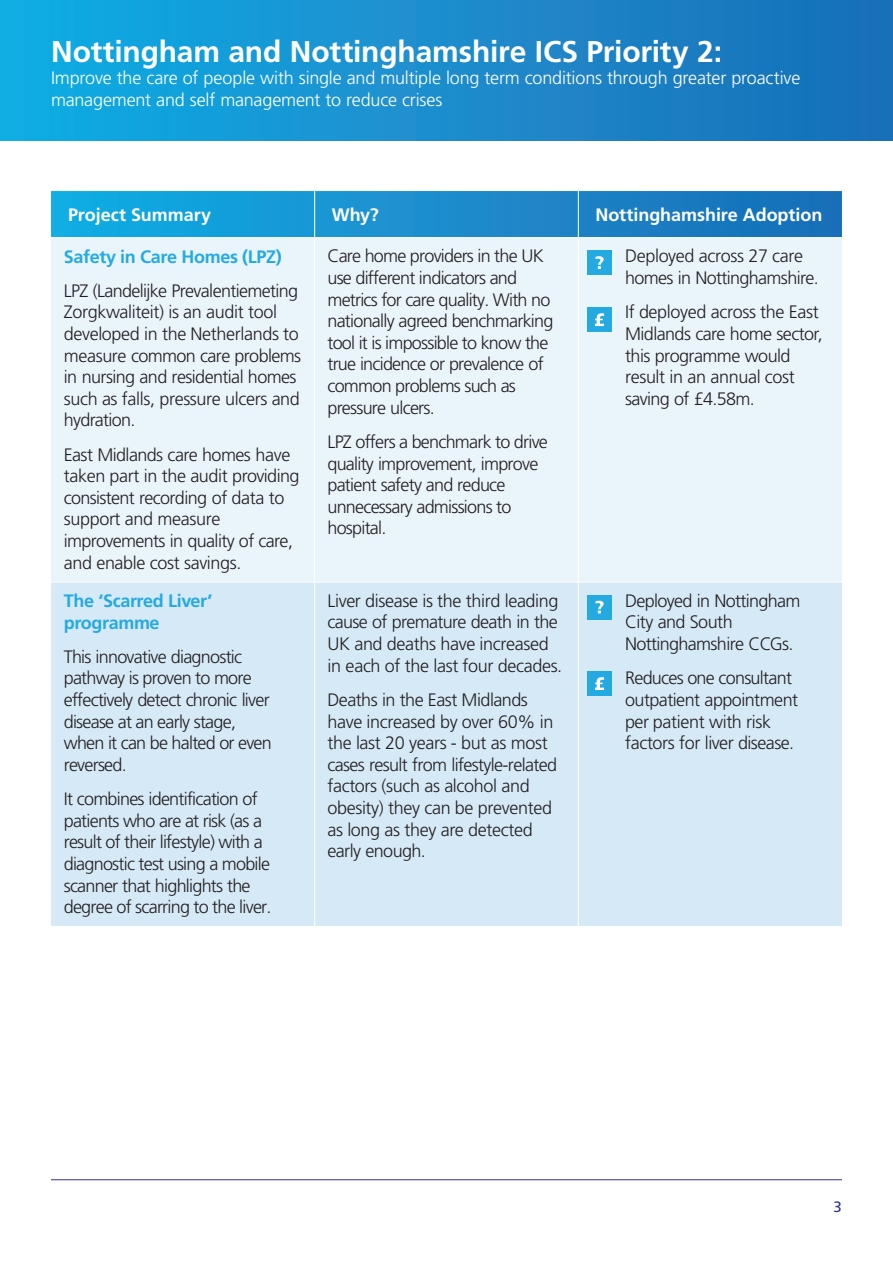
<style>
.page{position:relative;width:893px;height:1263px;background:#fff}
.page>*{position:absolute;margin:0;border:0;box-sizing:border-box;transform-origin:0 0}
.Heading{font:700 30px "Frutiger";letter-spacing:-.005em;color:#fff}
.Table_Text{font:300 18px/21.6px "Frutiger LT Std";letter-spacing:-.035em;color:#231f20}
.Heading-2{font:300 18px/21.6px "Frutiger";letter-spacing:-.01em;color:#fff}
.Pink_Bullets{font:700 18px "Frutiger";color:#fff}
.Table_Text-2{font:700 18px/21.6px "Frutiger";letter-spacing:-.02em;color:#24aae1}
.t1{font:15px "Frutiger";color:#2e3092}
.s1{font-family:"Frutiger";font-weight:700;color:#24aae1}
</style>
<div class="page">
<hr style="left:51px;top:1179px;width:791px;height:1px;background:#2e3092">
<div style="left:0;top:0;width:893px;height:140px;background:linear-gradient(to right,#13ade4,#1d6eb7)"></div>
<svg style="left:51px;top:191px;width:791px;height:46px;background:#188dcd"></svg>
<div style="left:51px;top:238px;width:791px;height:344px;background:#eaf4fb"></div>
<div style="left:51px;top:583px;width:791px;height:343px;background:#d6e9f7"></div>
<hr style="left:314px;top:191px;width:1px;height:46px;background:#fff">
<hr style="left:578px;top:191px;width:1px;height:46px;background:#fff">
<hr style="left:314px;top:238px;width:1px;height:344px;background:#fff">
<hr style="left:578px;top:238px;width:1px;height:344px;background:#fff">
<hr style="left:314px;top:582px;width:1px;height:344px;background:#fff">
<hr style="left:578px;top:582px;width:1px;height:344px;background:#fff">
<div style="left:587px;top:250px;width:25px;height:25px;background:#24aae1"></div>
<svg style="left:595px;top:256px;width:9px;height:13px"></svg>
<div style="left:587px;top:307px;width:25px;height:25px;background:#24aae1"></div>
<svg style="left:595px;top:313px;width:9px;height:13px"></svg>
<div style="left:587px;top:595px;width:25px;height:24px;background:#24aae1"></div>
<svg style="left:595px;top:601px;width:9px;height:12px"></svg>
<div style="left:587px;top:671px;width:25px;height:25px;background:#24aae1"></div>
<svg style="left:595px;top:677px;width:9px;height:13px"></svg>
<p class="Heading" style="left:51px;top:34px;width:672px">Nottingham and Nottinghamshire ICS Priority 2:</p>
<p class="Heading-2" style="left:51px;top:67px;width:751px">Improve the care of people with single and multiple long term conditions through greater proactive management and self management to reduce crises</p>
<p class="Pink_Bullets" style="left:68px;top:204px;width:145px">Project Summary</p>
<p class="Pink_Bullets" style="left:332px;top:204px;width:49px">Why?</p>
<p class="Pink_Bullets" style="left:595px;top:204px;width:229px">Nottinghamshire Adoption</p>
<p class="Table_Text" style="left:64px;top:240px;width:236px;line-height:33.8px"><span class="s1">Safety in Care Homes (LPZ)<br></span>LPZ (Landelijke Prevalentiemeting</p>
<p class="Table_Text" style="left:64px;top:302px;width:239px">Zorgkwaliteit) is an audit tool developed in the Netherlands to measure common care problems in nursing and residential homes such as falls, pressure ulcers and hydration.</p>
<p class="Table_Text" style="left:64px;top:444px;width:237px">East Midlands care homes have taken part in the audit providing consistent recording of data to support and measure improvements in quality of care, and enable cost savings.</p>
<p class="Table_Text" style="left:625px;top:246px;width:195px">Deployed across 27 care homes in Nottinghamshire.</p>
<p class="Table_Text" style="left:625px;top:302px;width:199px">If deployed across the East<br>Midlands care home sector, this programme would result in an annual cost saving of £4.58m.</p>
<p class="Table_Text" style="left:327px;top:246px;width:228px">Care home providers in the UK use different indicators and metrics for care quality. With no nationally agreed benchmarking tool it is impossible to know the true incidence or prevalence of common problems such as pressure ulcers.</p>
<p class="Table_Text" style="left:327px;top:431px;width:222px">LPZ offers a benchmark to drive quality improvement, improve patient safety and reduce unnecessary admissions to hospital.</p>
<p class="Table_Text-2" style="left:64px;top:590px;width:150px">The ‘Scarred Liver’ programme</p>
<p class="Table_Text" style="left:64px;top:646px;width:210px">This innovative diagnostic pathway is proven to more effectively detect chronic liver disease at an early stage, when it can be halted or even reversed.</p>
<p class="Table_Text" style="left:64px;top:788px;width:209px">It combines identification of patients who are at risk (as a result of their lifestyle) with a diagnostic test using a mobile scanner that highlights the degree of scarring to the liver.</p>
<p class="Table_Text" style="left:327px;top:590px;width:236px">Liver disease is the third leading cause of premature death in the<br>UK and deaths have increased in each of the last four decades.</p>
<p class="Table_Text" style="left:327px;top:689px;width:231px">Deaths in the East Midlands have increased by over 60% in the last 20 years - but as most cases result from lifestyle-related factors (such as alcohol and obesity) they can be prevented as long as they are detected early enough.</p>
<p class="Table_Text" style="left:625px;top:590px;width:177px">Deployed in Nottingham<br>City and South<br>Nottinghamshire CCGs.</p>
<p class="Table_Text" style="left:625px;top:668px;width:175px">Reduces one consultant outpatient appointment per patient with risk factors for liver disease.</p>
<p class="t1" style="left:834px;top:1198px;width:10px">3</p>
</div>
